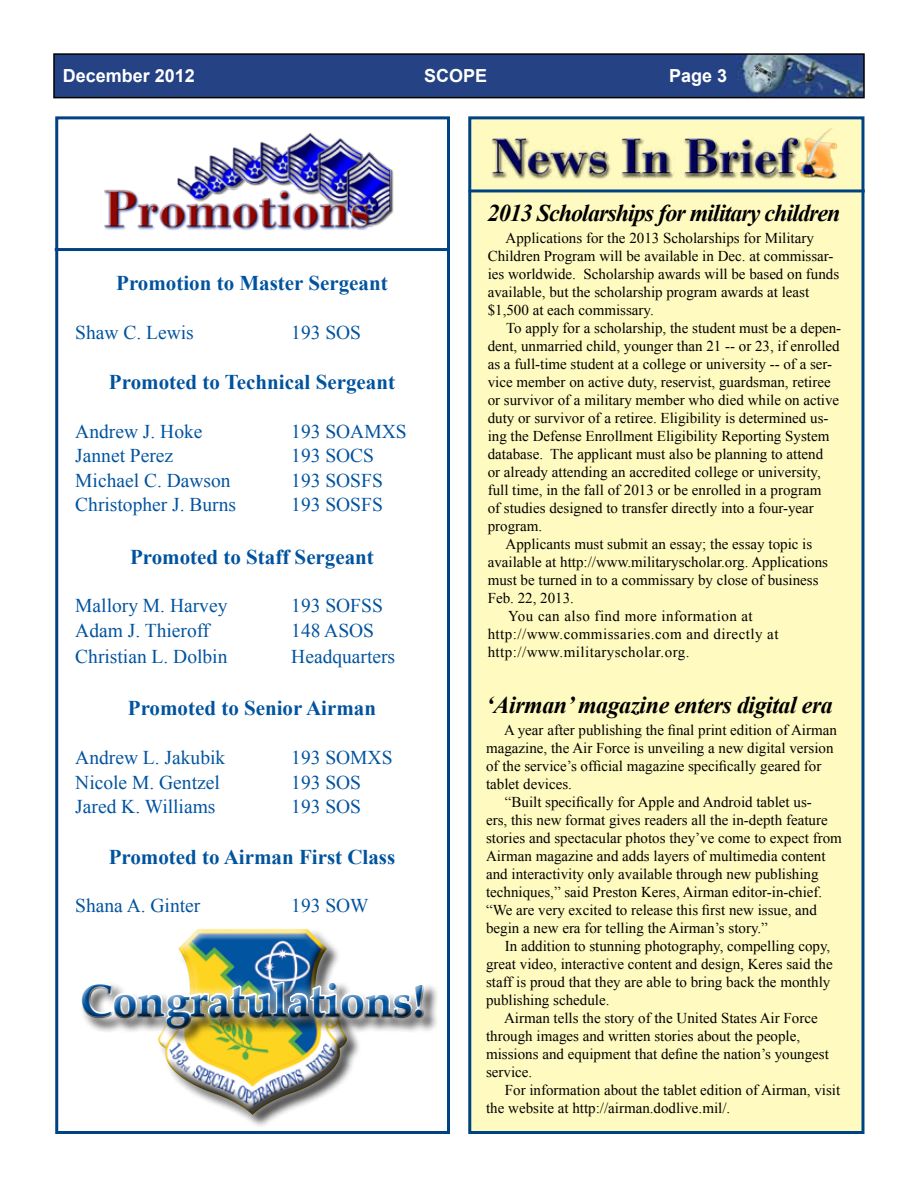
<style>
.page{position:relative;width:918px;height:1188px;background:#fff}
.page>*{position:absolute;margin:0;border:0;box-sizing:border-box;transform-origin:0 0}
.t1{font:700 45px "Palatino Linotype";color:#00539f}
.t2{font:italic 700 24px "Times New Roman";letter-spacing:-.04em;color:#000}
.t3{font:italic 700 24px "Times New Roman";letter-spacing:-.02em;color:#000}
.t4{font:700 21px "Times New Roman";color:#00539f}
.t5{font:19.5px "Times New Roman";color:#00539f}
.t6{font:700 18px "Arial";color:#fff}
.t7{font:15px/18px "Times New Roman";color:#000}
.t8{font:15px "Times New Roman";letter-spacing:.03em;color:#000}
</style>
<div class="page">
<div style="left:158px;top:929px;width:189px;height:140px;background:#fff;opacity:.75"></div>
<div style="left:158px;top:940px;width:189px;height:175px;background:#000;opacity:.75"></div>
<img style="left:56px;top:56px;width:806px;height:39px">
<div style="left:53px;top:53px;width:812px;height:45px;border:2px solid #000"></div>
<div style="left:55px;top:116px;width:395px;height:1018px;border:3px solid #004383"></div>
<hr style="left:55px;top:248px;width:395px;height:3px;background:#004383">
<div style="left:468px;top:116px;width:396px;height:1018px;background:#fffabf;border:3px solid #004383"></div>
<hr style="left:469px;top:189px;width:396px;height:3px;background:#004383">
<img style="left:491px;top:129px;width:347px;height:50px">
<img style="left:104px;top:132px;width:290px;height:99px">
<div style="left:80px;top:981px;width:359px;height:63px;background:#000;opacity:.75"></div>
<div style="left:72px;top:972px;width:361px;height:67px;background:#fff;opacity:.75"></div>
<svg style="left:158px;top:962px;width:189px;height:8px"></svg>
<div style="left:70px;top:970px;width:363px;height:62px;background:#fff;opacity:.75"></div>
<div style="left:75px;top:975px;width:360px;height:61px;background:#000;opacity:.75"></div>
<p class="t6" style="left:63px;top:64px;width:134px">December 2012</p>
<p class="t6" style="left:424px;top:64px;width:65px">SCOPE</p>
<p class="t6" style="left:669px;top:64px;width:60px">Page 3</p>
<h3 class="t4" style="left:116px;top:268px;width:273px">Promotion to Master Sergeant</h3>
<h3 class="t5" style="left:75px;top:319px;width:120px">Shaw C. Lewis</h3>
<h3 class="t5" style="left:291px;top:319px;width:71px">193 SOS</h3>
<h3 class="t4" style="left:109px;top:368px;width:288px">Promoted to Technical Sergeant</h3>
<h3 class="t5" style="left:75px;top:418px;width:129px">Andrew J. Hoke</h3>
<h3 class="t5" style="left:291px;top:418px;width:117px">193 SOAMXS</h3>
<h3 class="t5" style="left:75px;top:443px;width:100px">Jannet Perez</h3>
<h3 class="t5" style="left:291px;top:443px;width:84px">193 SOCS</h3>
<h3 class="t5" style="left:75px;top:467px;width:157px">Michael C. Dawson</h3>
<h3 class="t5" style="left:291px;top:467px;width:93px">193 SOSFS</h3>
<h3 class="t5" style="left:75px;top:491px;width:162px">Christopher J. Burns</h3>
<h3 class="t5" style="left:291px;top:491px;width:93px">193 SOSFS</h3>
<h3 class="t4" style="left:130px;top:542px;width:245px">Promoted to Staff Sergeant</h3>
<h3 class="t5" style="left:75px;top:593px;width:154px">Mallory M. Harvey</h3>
<h3 class="t5" style="left:291px;top:593px;width:93px">193 SOFSS</h3>
<h3 class="t5" style="left:75px;top:617px;width:136px">Adam J. Thieroff</h3>
<h3 class="t5" style="left:291px;top:617px;width:84px">148 ASOS</h3>
<h3 class="t5" style="left:75px;top:643px;width:154px">Christian L. Dolbin</h3>
<h3 class="t5" style="left:291px;top:643px;width:105px">Headquarters</h3>
<h3 class="t4" style="left:128px;top:694px;width:250px">Promoted to Senior Airman</h3>
<h3 class="t5" style="left:75px;top:745px;width:152px">Andrew L. Jakubik</h3>
<h3 class="t5" style="left:291px;top:745px;width:103px">193 SOMXS</h3>
<h3 class="t5" style="left:75px;top:769px;width:146px">Nicole M. Gentzel</h3>
<h3 class="t5" style="left:291px;top:769px;width:71px">193 SOS</h3>
<h3 class="t5" style="left:75px;top:793px;width:142px">Jared K. Williams</h3>
<h3 class="t5" style="left:291px;top:793px;width:71px">193 SOS</h3>
<h3 class="t4" style="left:109px;top:842px;width:288px">Promoted to Airman First Class</h3>
<h3 class="t5" style="left:75px;top:893px;width:127px">Shana A. Ginter</h3>
<h3 class="t5" style="left:291px;top:893px;width:79px">193 SOW</h3>
<h1 class="t1" style="left:80px;top:968px;width:346px">Congratulations!</h1>
<h2 class="t2" style="left:488px;top:196px;width:354px">2013 Scholarships for military children</h2>
<p class="t7" style="left:488px;top:229px;width:353px;text-indent:18px">Applications for the 2013 Scholarships for Military Children Program will be available in Dec. at commissar&shy;ies worldwide. Scholarship awards will be based on funds available, but the scholarship program awards at least $1,500 at each commissary.</p>
<p class="t7" style="left:506px;top:319px;width:337px">To apply for a scholarship, the student must be a depen-</p>
<p class="t7" style="left:488px;top:337px;width:354px">dent, unmarried child, younger than 21 -- or 23, if enrolled</p>
<p class="t7" style="left:488px;top:355px;width:346px">as a full-time student at a college or university -- of a ser-</p>
<p class="t7" style="left:488px;top:373px;width:345px">vice member on active duty, reservist, guardsman, retiree</p>
<p class="t7" style="left:488px;top:391px;width:353px">or survivor of a military member who died while on active</p>
<p class="t7" style="left:488px;top:409px;width:342px">duty or survivor of a retiree. Eligibility is determined us-</p>
<p class="t7" style="left:488px;top:427px;width:343px">ing the Defense Enrollment Eligibility Reporting System</p>
<p class="t7" style="left:488px;top:445px;width:337px">database. The applicant must also be planning to attend</p>
<p class="t7" style="left:488px;top:463px;width:335px">or already attending an accredited college or university,</p>
<p class="t7" style="left:488px;top:481px;width:335px">full time, in the fall of 2013 or be enrolled in a program</p>
<p class="t7" style="left:488px;top:499px;width:328px">of studies designed to transfer directly into a four-year</p>
<p class="t7" style="left:488px;top:517px;width:56px">program.</p>
<p class="t7" style="left:506px;top:535px;width:308px">Applicants must submit an essay; the essay topic is</p>
<p class="t7" style="left:488px;top:553px;width:342px">available at http://www.militaryscholar.org. Applications</p>
<p class="t7" style="left:488px;top:571px;width:332px">must be turned in to a commissary by close of business</p>
<p class="t7" style="left:488px;top:589px;width:88px">Feb. 22, 2013.</p>
<p class="t8" style="left:508px;top:606px;width:246px">You can also find more information at</p>
<p class="t8" style="left:488px;top:624px;width:292px">http://www.commissaries.com and directly at</p>
<p class="t8" style="left:488px;top:642px;width:203px">http://www.militaryscholar.org.</p>
<h2 class="t3" style="left:486px;top:688px;width:348px">‘Airman’ magazine enters digital era</h2>
<p class="t7" style="left:504px;top:720px;width:334px">A year after publishing the final print edition of Airman</p>
<p class="t7" style="left:486px;top:738px;width:349px">magazine, the Air Force is unveiling a new digital version</p>
<p class="t7" style="left:486px;top:756px;width:337px">of the service’s official magazine specifically geared for</p>
<p class="t7" style="left:486px;top:774px;width:87px">tablet devices.</p>
<p class="t7" style="left:505px;top:792px;width:309px">“Built specifically for Apple and Android tablet us-</p>
<p class="t7" style="left:486px;top:810px;width:343px">ers, this new format gives readers all the in-depth feature</p>
<p class="t7" style="left:486px;top:828px;width:357px">stories and spectacular photos they’ve come to expect from</p>
<p class="t7" style="left:486px;top:846px;width:341px">Airman magazine and adds layers of multimedia content</p>
<p class="t7" style="left:486px;top:864px;width:334px">and interactivity only available through new publishing</p>
<p class="t7" style="left:486px;top:882px;width:338px">techniques,” said Preston Keres, Airman editor-in-chief.</p>
<p class="t7" style="left:486px;top:900px;width:332px">“We are very excited to release this first new issue, and</p>
<p class="t7" style="left:486px;top:918px;width:283px">begin a new era for telling the Airman’s story.”</p>
<p class="t7" style="left:505px;top:936px;width:327px">In addition to stunning photography, compelling copy,</p>
<p class="t7" style="left:486px;top:954px;width:348px">great video, interactive content and design, Keres said the</p>
<p class="t7" style="left:486px;top:972px;width:346px">staff is proud that they are able to bring back the monthly</p>
<p class="t7" style="left:486px;top:990px;width:125px">publishing schedule.</p>
<p class="t7" style="left:504px;top:1008px;width:315px">Airman tells the story of the United States Air Force</p>
<p class="t7" style="left:486px;top:1026px;width:316px">through images and written stories about the people,</p>
<p class="t7" style="left:486px;top:1044px;width:344px">missions and equipment that define the nation’s youngest</p>
<p class="t7" style="left:486px;top:1062px;width:48px">service.</p>
<p class="t7" style="left:505px;top:1080px;width:337px">For information about the tablet edition of Airman, visit</p>
<p class="t7" style="left:486px;top:1098px;width:246px">the website at http://airman.dodlive.mil/.</p>
</div>
